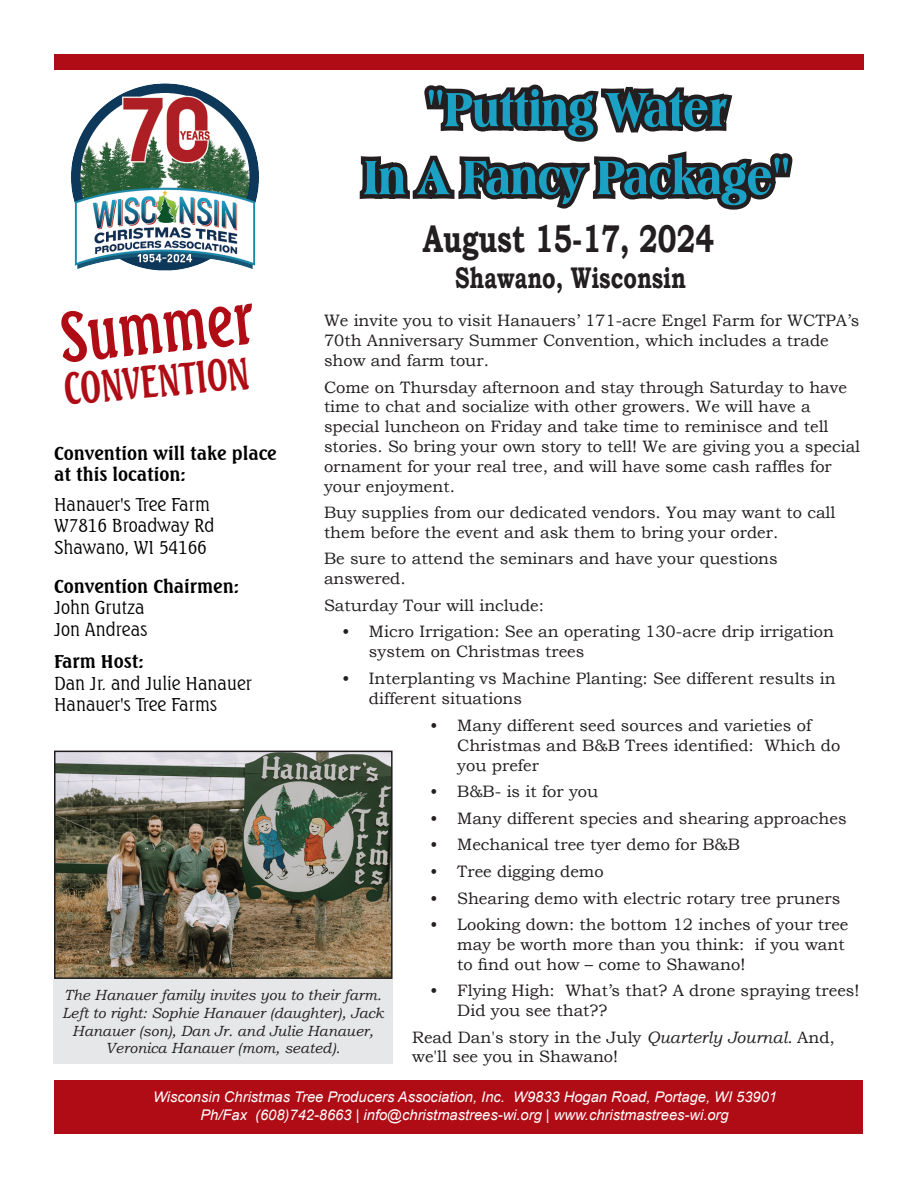
<style>
.page{position:relative;width:918px;height:1188px;background:#fff}
.page>*{position:absolute;margin:0;border:0;box-sizing:border-box;transform-origin:0 0}
.t1{font:700 68.7px "Seagull BT";color:#af0c15;scale:.73 1}
.t2{font:800 condensed 51px/67.9px "Americana BT";color:#1ba1c3;text-align:center}
.t3{font:700 44.25px "Seagull BT";color:#af0c15;scale:.7 1}
.t4{font:700 38.7px "Bookman Old Style";color:#231f20;scale:.73 1}
.t5{font:700 29.85px "Bookman Old Style";color:#231f20;scale:.73 1}
.t6{font:300 18px/21.6px "Seagull BT";color:#000}
.t7{font:700 18px/21.6px "Seagull BT";color:#000}
.t8{font:16.5px/19.8px "Bookman Old Style";color:#231f20}
.t9{font:italic 14.7px/17.7px "Arial";color:#fff;text-align:center}
.t10{font:italic 14.7px/17.7px "Bookman Old Style";color:#231f20;text-align:center}
.s1{font-style:italic}
</style>
<div class="page">
<div style="left:54px;top:1080px;width:809px;height:54px;background:#af0c15"></div>
<div style="left:54px;top:54px;width:809px;height:15px;background:#af0c15"></div>
<img style="left:71px;top:83px;width:188px;height:188px">
<svg style="left:359px;top:84px;width:434px;height:126px"></svg>
<img style="left:57px;top:754px;width:333px;height:222px">
<div style="left:54px;top:751px;width:339px;height:228px;border:2px solid #231f20"></div>
<div style="left:53px;top:980px;width:340px;height:84px;background:#e6e7e9"></div>
<h2 class="t2" style="left:363px;top:74px;width:428px">"Putting Water<br>In A Fancy Package"</h2>
<h3 class="t4" style="left:423px;top:211px;width:401px">August 15-17, 2024</h3>
<h1 class="t1" style="left:55px;top:294px;width:268px;rotate:-6deg">Summer</h1>
<h3 class="t3" style="left:61px;top:360px;width:267px;rotate:-5deg">CONVENTION</h3>
<p class="t7" style="left:54px;top:442px;width:224px">Convention will take place at this location:</p>
<p class="t6" style="left:54px;top:493px;width:162px">Hanauer's Tree Farm<br>W7816 Broadway Rd<br>Shawano, WI 54166</p>
<p class="t7" style="left:54px;top:575px;width:186px">Convention Chairmen:</p>
<p class="t6" style="left:54px;top:597px;width:95px">John Grutza<br>Jon Andreas</p>
<p class="t7" style="left:54px;top:650px;width:91px">Farm Host:</p>
<p class="t6" style="left:54px;top:672px;width:199px">Dan Jr. and Julie Hanauer<br>Hanauer's Tree Farms</p>
<h3 class="t5" style="left:455px;top:257px;width:318px">Shawano, Wisconsin</h3>
<p class="t8" style="left:324px;top:311px;width:537px">We invite you to visit Hanauers’ 171-acre Engel Farm for WCTPA’s<br>70th Anniversary Summer Convention, which includes a trade show and farm tour.</p>
<p class="t8" style="left:324px;top:377px;width:538px">Come on Thursday afternoon and stay through Saturday to have time to chat and socialize with other growers. We will have a special luncheon on Friday and take time to reminisce and tell stories. So bring your own story to tell! We are giving you a special ornament for your real tree, and will have some cash raffles for your enjoyment.</p>
<p class="t8" style="left:324px;top:503px;width:513px">Buy supplies from our dedicated vendors. You may want to call them before the event and ask them to bring your order.</p>
<p class="t8" style="left:324px;top:549px;width:455px">Be sure to attend the seminars and have your questions answered.</p>
<p class="t8" style="left:324px;top:595px;width:222px">Saturday Tour will include:</p>
<p class="t8" style="left:369px;top:622px;width:466px;text-indent:-27px">• Micro Irrigation: See an operating 130-acre drip irrigation system on Christmas trees</p>
<p class="t8" style="left:369px;top:668px;width:468px;text-indent:-27px">• Interplanting vs Machine Planting: See different results in different situations</p>
<p class="t10" style="left:62px;top:986px;width:323px">The Hanauer family invites you to their farm.<br>Left to right: Sophie Hanauer (daughter), Jack Hanauer (son), Dan Jr. and Julie Hanauer, Veronica Hanauer (mom, seated).</p>
<p class="t8" style="left:457px;top:716px;width:385px;text-indent:-27px">• Many different seed sources and varieties of<br>Christmas and B&amp;B Trees identified: Which do you prefer</p>
<p class="t8" style="left:430px;top:782px;width:170px">• B&amp;B- is it for you</p>
<p class="t8" style="left:430px;top:808px;width:418px">• Many different species and shearing approaches</p>
<p class="t8" style="left:430px;top:835px;width:311px">• Mechanical tree tyer demo for B&amp;B</p>
<p class="t8" style="left:430px;top:862px;width:175px">• Tree digging demo</p>
<p class="t8" style="left:430px;top:888px;width:412px">• Shearing demo with electric rotary tree pruners</p>
<p class="t8" style="left:457px;top:915px;width:393px;text-indent:-27px">• Looking down: the bottom 12 inches of your tree may be worth more than you think: if you want to find out how – come to Shawano!</p>
<p class="t8" style="left:457px;top:981px;width:404px;text-indent:-27px">• Flying High: What’s that? A drone spraying trees!<br>Did you see that??</p>
<p class="t8" style="left:412px;top:1027px;width:424px">Read Dan's story in the July <span class="s1">Quarterly Journal.</span> And, we'll see you in Shawano!</p>
<p class="t9" style="left:153px;top:1089px;width:626px">Wisconsin Christmas Tree Producers Association, Inc. W9833 Hogan Road, Portage, WI 53901<br>Ph/Fax (608)742-8663 | info@christmastrees-wi.org | www.christmastrees-wi.org</p>
</div>
